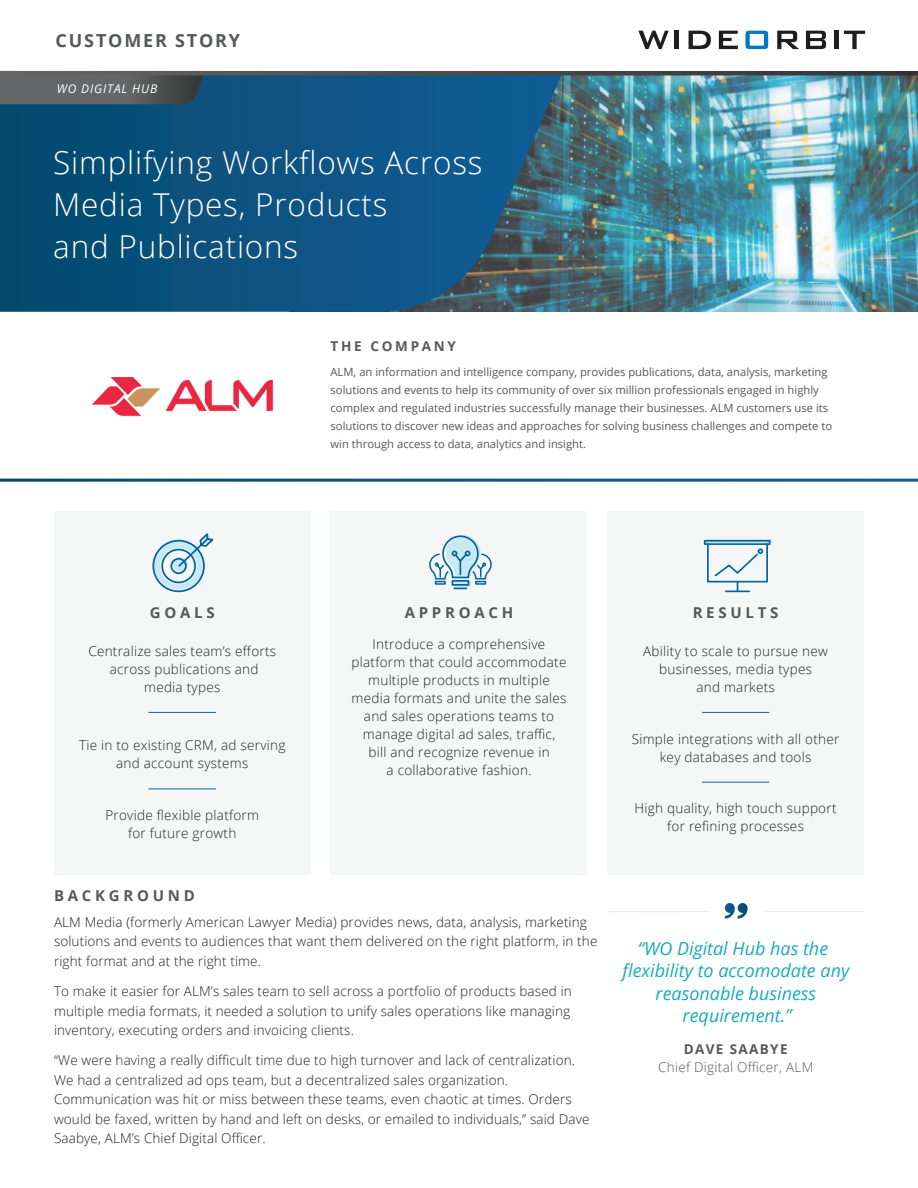
<style>
.page{position:relative;width:918px;height:1188px;background:#fff}
.page>*{position:absolute;margin:0;border:0;box-sizing:border-box;transform-origin:0 0}
.t1{font:300 31.5px/42px "Open Sans";letter-spacing:.025em;color:#fff}
.t2{font:italic 18px/22.5px "Open Sans";color:#19abbc;text-align:center}
.t3{font:700 18px "Open Sans";letter-spacing:.1em;color:#57585a}
.t4{font:700 15px "Open Sans";letter-spacing:.25em;color:#57585a}
.t5{font:300 13.5px/18px "Open Sans";letter-spacing:.01em;color:#231f20;text-align:center}
.t6{font:300 13.5px "Open Sans";letter-spacing:.02em;color:#57585a}
.t7{font:700 13.5px "Open Sans";letter-spacing:.2em;color:#57585a}
.t8{font:700 13.5px "Open Sans";letter-spacing:.1em;color:#57585a}
.t9{font:italic 12px "Open Sans";letter-spacing:.07em;color:#fff}
.t10{font:11.25px/18px "Open Sans";color:#57585a}
</style>
<div class="page">
<svg style="left:638px;top:30px;width:31px;height:19px"></svg>
<hr style="left:675px;top:31px;width:4px;height:18px;background:#201d1e">
<svg style="left:688px;top:30px;width:138px;height:19px"></svg>
<div style="left:834px;top:31px;width:5px;height:18px;background:#201d1e"></div>
<svg style="left:836px;top:30px;width:29px;height:19px"></svg>
<img style="left:562px;top:75px;width:356px;height:237px">
<svg style="left:0;top:75px;width:562px;height:237px;background:#11547e"></svg>
<svg style="left:0;top:75px;width:205px;height:29px;background:#595c5f"></svg>
<svg style="left:0;top:71px;width:918px;height:4px;background:#4b4c4c"></svg>
<img style="left:91px;top:377px;width:183px;height:40px">
<div style="left:331px;top:512px;width:256px;height:363px;background:#f5f7f7"></div>
<div style="left:608px;top:512px;width:256px;height:363px;background:#f5f7f7"></div>
<hr style="left:702px;top:712px;width:67px;height:1px;background:#0163a3">
<hr style="left:702px;top:782px;width:67px;height:1px;background:#0163a3">
<div style="left:54px;top:512px;width:256px;height:363px;background:#f5f7f7"></div>
<hr style="left:148px;top:712px;width:68px;height:1px;background:#0163a3">
<hr style="left:148px;top:789px;width:68px;height:1px;background:#0163a3">
<svg style="left:725px;top:903px;width:23px;height:16px"></svg>
<hr style="left:608px;top:911px;width:101px;height:1px;background:#e1edf2">
<hr style="left:762px;top:911px;width:102px;height:1px;background:#e1edf2">
<div style="left:152px;top:540px;width:53px;height:52px;border:2px solid #0163a3;border-radius:50%"></div>
<svg style="left:154px;top:533px;width:60px;height:56px"></svg>
<svg style="left:429px;top:535px;width:63px;height:55px"></svg>
<svg style="left:703px;top:539px;width:68px;height:54px"></svg>
<h2 class="t3" style="left:56px;top:28px;width:186px">CUSTOMER STORY</h2>
<p class="t9" style="left:57px;top:81px;width:102px">WO DIGITAL HUB</p>
<h1 class="t1" style="left:53px;top:141px;width:431px">Simplifying Workflows Across<br>Media Types, Products<br>and Publications</h1>
<p class="t7" style="left:331px;top:337px;width:127px">THE COMPANY</p>
<p class="t10" style="left:331px;top:363px;width:503px">ALM, an information and intelligence company, provides publications, data, analysis, marketing solutions and events to help its community of over six million professionals engaged in highly complex and regulated industries successfully manage their businesses. ALM customers use its solutions to discover new ideas and approaches for solving business challenges and compete to win through access to data, analytics and insight.</p>
<p class="t4" style="left:150px;top:602px;width:66px">GOALS</p>
<p class="t5" style="left:88px;top:642px;width:189px">Centralize sales team’s efforts across publications and media types</p>
<p class="t5" style="left:79px;top:736px;width:208px">Tie in to existing CRM, ad serving and account systems</p>
<p class="t5" style="left:105px;top:806px;width:155px">Provide flexible platform for future growth</p>
<p class="t4" style="left:405px;top:602px;width:110px">APPROACH</p>
<p class="t5" style="left:352px;top:635px;width:217px">Introduce a comprehensive platform that could accommodate multiple products in multiple media formats and unite the sales and sales operations teams to manage digital ad sales, traffic,<br>bill and recognize revenue in<br>a collaborative fashion.</p>
<p class="t4" style="left:693px;top:602px;width:87px">RESULTS</p>
<p class="t5" style="left:643px;top:642px;width:186px">Ability to scale to pursue new businesses, media types<br>and markets</p>
<p class="t5" style="left:632px;top:729px;width:209px">Simple integrations with all other key databases and tools</p>
<p class="t5" style="left:635px;top:799px;width:203px">High quality, high touch support for refining processes</p>
<p class="t4" style="left:54px;top:885px;width:143px">BACKGROUND</p>
<p class="t5" style="left:54px;top:912px;width:545px;line-height:19.5px;text-align:left">ALM Media (formerly American Lawyer Media) provides news, data, analysis, marketing solutions and events to audiences that want them delivered on the right platform, in the right format and at the right time.</p>
<p class="t5" style="left:54px;top:981px;width:519px;line-height:19.5px;text-align:justify">To make it easier for ALM’s sales team to sell across a portfolio of products based in multiple media formats, it needed a solution to unify sales operations like managing inventory, executing orders and invoicing clients.</p>
<p class="t5" style="left:54px;top:1050px;width:537px;line-height:19.5px;text-align:left">“We were having a really difficult time due to high turnover and lack of centralization.<br>We had a centralized ad ops team, but a decentralized sales organization.<br>Communication was hit or miss between these teams, even chaotic at times. Orders would be faxed, written by hand and left on desks, or emailed to individuals,” said Dave Saabye, ALM’s Chief Digital Officer.</p>
<h2 class="t2" style="left:623px;top:936px;width:228px">“WO Digital Hub has the flexibility to accomodate any reasonable business requirement.”</h2>
<p class="t8" style="left:684px;top:1039px;width:105px">DAVE SAABYE</p>
<p class="t6" style="left:658px;top:1057px;width:157px">Chief Digital Officer, ALM</p>
</div>
